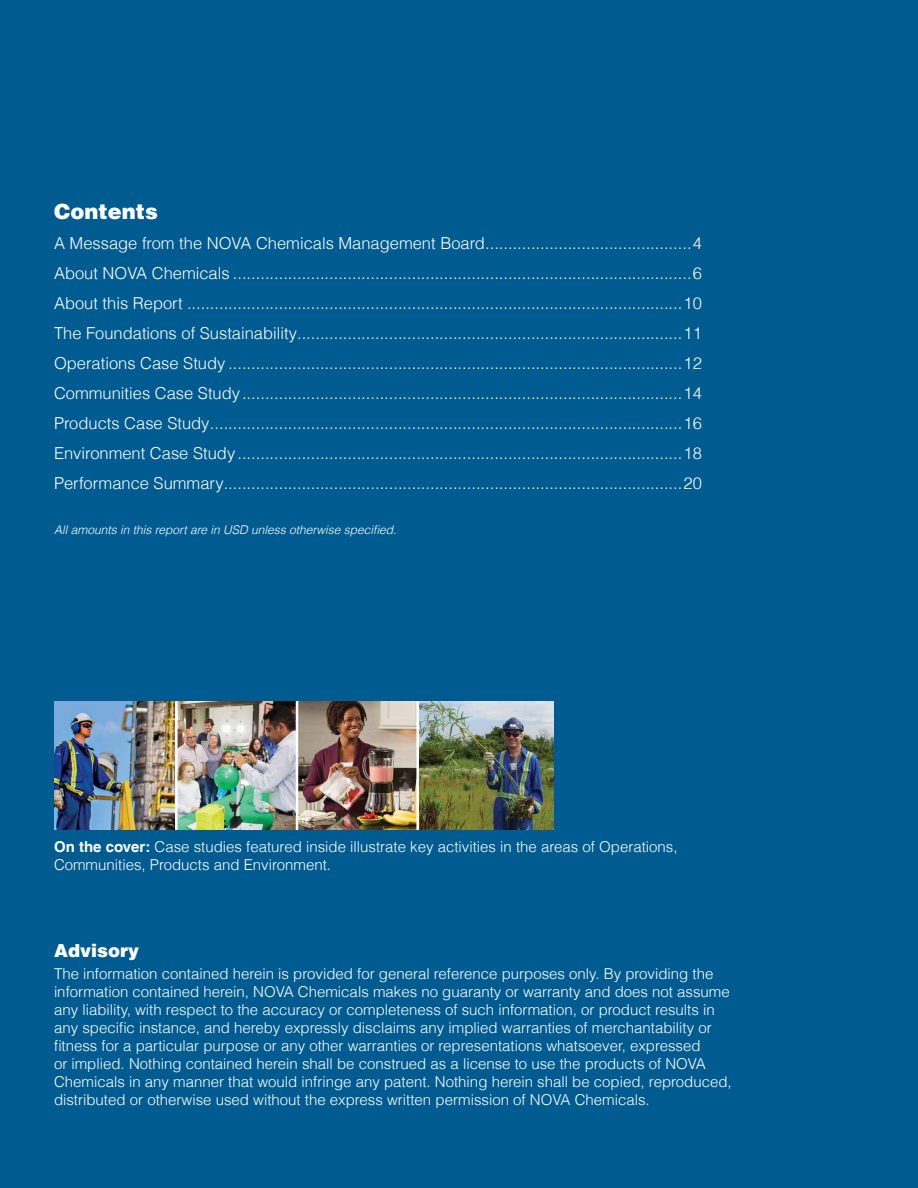
<style>
.page{position:relative;width:918px;height:1188px;background:#005c90}
.page>*{position:absolute;margin:0;border:0;box-sizing:border-box;transform-origin:0 0}
.t1{font:900 21px "Helvetica LT";color:#fff}
.t2{font:900 18px "Helvetica LT";color:#fff}
.t3{font:300 16.5px/30px "Helvetica LT";color:#fff;text-align:justify}
.t4{font:300 15px/18px "Helvetica LT";color:#fff}
.t5{font:italic 300 12px "Helvetica LT";color:#fff}
.s1{font-weight:700}
</style>
<div class="page">
<img style="left:54px;top:701px;width:362px;height:128px">
<img style="left:419px;top:701px;width:134px;height:128px">
<hr style="left:175px;top:701px;width:3px;height:129px;background:#fff">
<hr style="left:296px;top:701px;width:2px;height:129px;background:#fff">
<hr style="left:416px;top:701px;width:3px;height:129px;background:#fff">
<p class="t1" style="left:54px;top:198px;width:105px">Contents</p>
<p class="t3" style="left:54px;top:228px;width:650px">A Message from the NOVA Chemicals Management Board.............................................4<br>About NOVA Chemicals ....................................................................................................6<br>About this Report ............................................................................................................10<br>The Foundations of Sustainability....................................................................................11<br>Operations Case Study ...................................................................................................12<br>Communities Case Study................................................................................................14<br>Products Case Study.......................................................................................................16<br>Environment Case Study .................................................................................................18<br>Performance Summary....................................................................................................20</p>
<p class="t5" style="left:54px;top:522px;width:344px">All amounts in this report are in USD unless otherwise specified.</p>
<p class="t4" style="left:54px;top:838px;width:625px"><span class="s1">On the cover:</span> Case studies featured inside illustrate key activities in the areas of Operations,<br>Communities, Products and Environment.</p>
<p class="t2" style="left:54px;top:939px;width:87px">Advisory</p>
<p class="t4" style="left:54px;top:965px;width:679px">The information contained herein is provided for general reference purposes only. By providing the information contained herein, NOVA Chemicals makes no guaranty or warranty and does not assume any liability, with respect to the accuracy or completeness of such information, or product results in any specific instance, and hereby expressly disclaims any implied warranties of merchantability or fitness for a particular purpose or any other warranties or representations whatsoever, expressed<br>or implied. Nothing contained herein shall be construed as a license to use the products of NOVA Chemicals in any manner that would infringe any patent. Nothing herein shall be copied, reproduced, distributed or otherwise used without the express written permission of NOVA Chemicals.</p>
</div>
